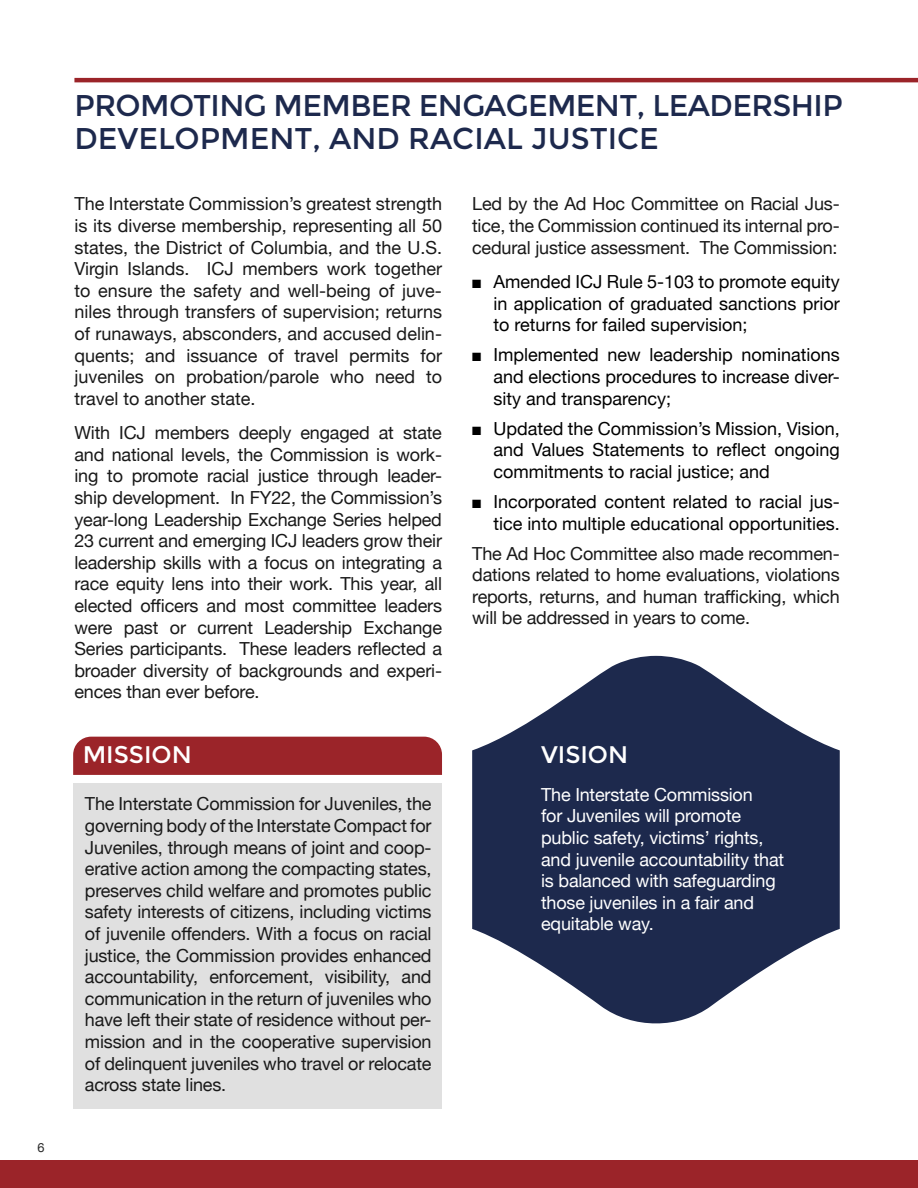
<style>
.page{position:relative;width:918px;height:1188px;background:#fff}
.page>*{position:absolute;margin:0;border:0;box-sizing:border-box;transform-origin:0 0}
.t1{font:30px/32.8px "Montserrat";letter-spacing:-.02em;color:#1d294d}
.t2{font:24px "Montserrat";color:#fff}
.t3{font:18px/21.6px "Helvetica Neue";letter-spacing:-.01em;color:#191919;text-align:justify}
.t4{font:18px/21.6px "Helvetica Neue";color:#000;text-align:justify}
.t5{font:18px/21.6px "Helvetica Neue";letter-spacing:-.01em;color:#fff}
.t6{font:12.75px "Helvetica Neue";color:#292929}
</style>
<div class="page">
<div style="left:0;top:1161px;width:918px;height:27px;background:#9b2429"></div>
<hr style="left:74px;top:78px;width:844px;height:4px;background:#9b2429">
<div style="left:73px;top:783px;width:369px;height:326px;background:#e0e0e0"></div>
<div style="left:73px;top:737px;width:369px;height:38px;background:#9b2429"></div>
<svg style="left:472px;top:656px;width:368px;height:368px;fill:#1d294d"></svg>
<p class="t6" style="left:38px;top:1138px;width:9px">6</p>
<h1 class="t1" style="left:74px;top:90px;width:770px">PROMOTING MEMBER ENGAGEMENT, LEADERSHIP<br>DEVELOPMENT, AND RACIAL JUSTICE</h1>
<p class="t3" style="left:74px;top:194px;width:369px">The Interstate Commission’s greatest strength is its diverse membership, representing all 50 states, the District of Columbia, and the U.S.<br>Virgin Islands. ICJ members work together to ensure the safety and well-being of juve&shy;niles through transfers of supervision; returns of runaways, absconders, and accused delin&shy;quents; and issuance of travel permits for juveniles on probation/parole who need to travel to another state.</p>
<p class="t3" style="left:74px;top:423px;width:369px">With ICJ members deeply engaged at state and national levels, the Commission is work&shy;ing to promote racial justice through leader&shy;ship development. In FY22, the Commission’s year-long Leadership Exchange Series helped 23 current and emerging ICJ leaders grow their leadership skills with a focus on integrating a race equity lens into their work. This year, all elected officers and most committee leaders were past or current Leadership Exchange Series participants. These leaders reflected a broader diversity of backgrounds and experi&shy;ences than ever before.</p>
<p class="t3" style="left:472px;top:194px;width:369px">Led by the Ad Hoc Committee on Racial Jus&shy;tice, the Commission continued its internal pro&shy;cedural justice assessment. The Commission:</p>
<p class="t4" style="left:493px;top:272px;width:348px;text-indent:-21px">■ Amended ICJ Rule 5-103 to promote equity in application of graduated sanctions prior to returns for failed supervision;</p>
<p class="t4" style="left:493px;top:345px;width:348px;text-indent:-21px">■ Implemented new leadership nominations and elections procedures to increase diver&shy;sity and transparency;</p>
<p class="t4" style="left:493px;top:418px;width:348px;text-indent:-21px">■ Updated the Commission’s Mission, Vision, and Values Statements to reflect ongoing commitments to racial justice; and</p>
<p class="t4" style="left:472px;top:492px;width:369px;text-align:right">■ Incorporated content related to racial jus&shy;tice into multiple educational opportunities.</p>
<p class="t3" style="left:472px;top:543px;width:369px">The Ad Hoc Committee also made recommen&shy;dations related to home evaluations, violations reports, returns, and human trafficking, which will be addressed in years to come.</p>
<h2 class="t2" style="left:83px;top:741px;width:111px">MISSION</h2>
<h2 class="t2" style="left:541px;top:741px;width:89px">VISION</h2>
<p class="t5" style="left:541px;top:785px;width:245px">The Interstate Commission<br>for Juveniles will promote public safety, victims’ rights, and juvenile accountability that is balanced with safeguarding those juveniles in a fair and equitable way.</p>
<p class="t3" style="left:85px;top:794px;width:348px">The Interstate Commission for Juveniles, the governing body of the Interstate Compact for Juveniles, through means of joint and coop&shy;erative action among the compacting states, preserves child welfare and promotes public safety interests of citizens, including victims of juvenile offenders. With a focus on racial justice, the Commission provides enhanced accountability, enforcement, visibility, and communication in the return of juveniles who have left their state of residence without per&shy;mission and in the cooperative supervision of delinquent juveniles who travel or relocate across state lines.</p>
</div>
